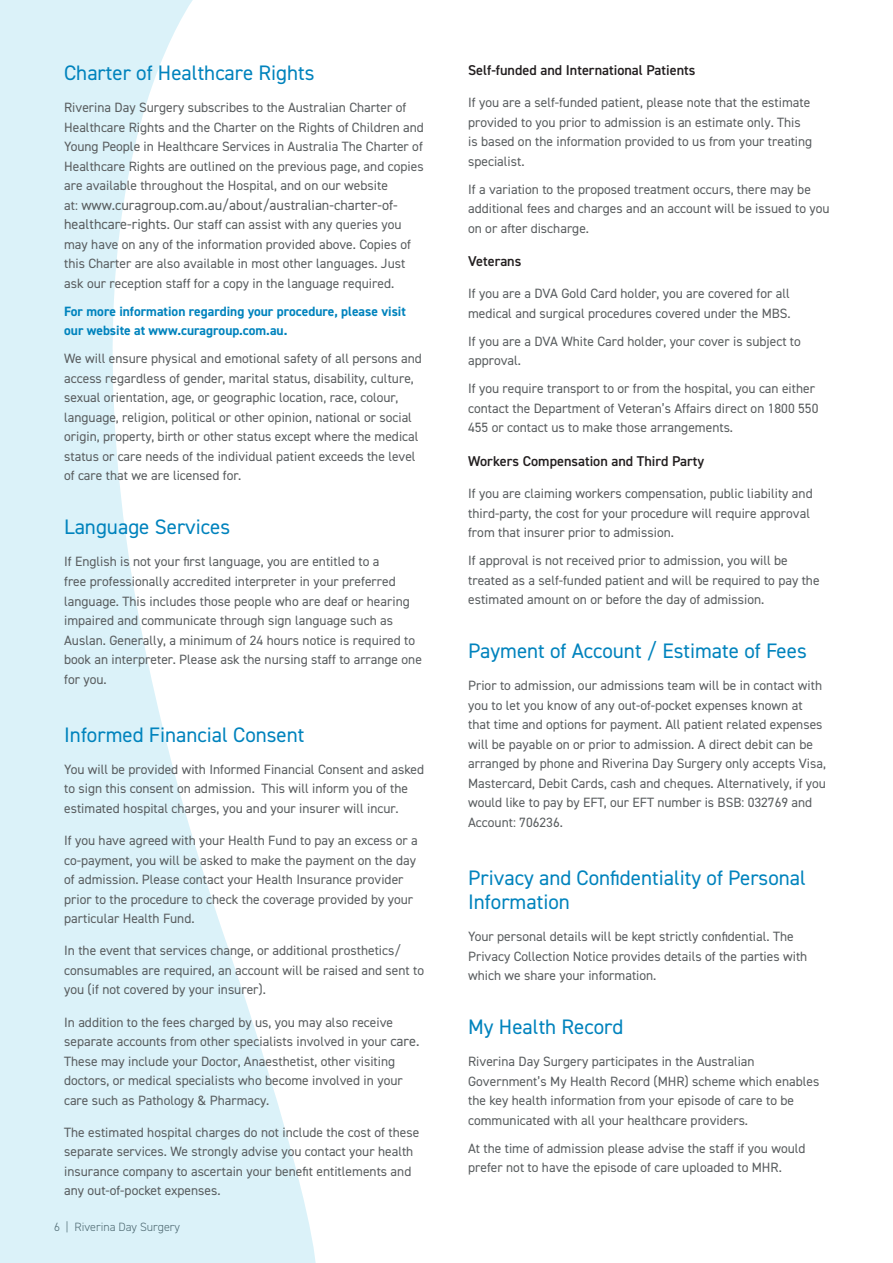
<style>
.page{position:relative;width:893px;height:1263px;background:#fff}
.page>*{position:absolute;margin:0;border:0;box-sizing:border-box;transform-origin:0 0}
.Headline2{font:21px/24px "DIN2014";color:#0083bd}
.Headline3{font:600 14.25px "DIN2014";color:#231f20}
.Body_Copy{font:14.25px "DIN2014";color:#595d5f}
.Body_Copy-2{font:13.5px/19.5px "DIN2014";color:#595d5f}
.Headline2-2{font:13.5px/19.5px "DIN2014";color:#595d5f}
.Body_Copy-3{font:700 13.5px/19.5px "DIN2014";color:#0083bd}
.t1{font:300 12px "DIN2014";color:#595d5f}
.s1{font-size:13.5px}
.s2{font-size:14.25px}
</style>
<div class="page">
<svg style="left:0;top:0;width:316px;height:1263px;fill:#dbf2f9"></svg>
<p class="Headline2" style="left:64px;top:61px;width:252px">Charter of Healthcare Rights</p>
<p class="Body_Copy-2" style="left:64px;top:98px;width:361px">Riverina Day Surgery subscribes to the Australian Charter of Healthcare Rights and the Charter on the Rights of Children and Young People in Healthcare Services in Australia The Charter of Healthcare Rights are outlined on the previous page, and copies are available throughout the Hospital, and on our website</p>
<p class="Body_Copy" style="left:64px;top:196px;width:335px"><span class="s1">at:</span> www.curagroup.com.au/about/australian-charter-of-</p>
<p class="Body_Copy-2" style="left:64px;top:215px;width:348px"><span class="s2">healthcare-rights</span>. Our staff can assist with any queries you may have on any of the information provided above. Copies of this Charter are also available in most other languages. Just ask our reception staff for a copy in the language required.</p>
<p class="Body_Copy-3" style="left:64px;top:301px;width:343px">For more information regarding your procedure, please visit our website at www.curagroup.com.au.</p>
<p class="Body_Copy-2" style="left:64px;top:349px;width:359px">We will ensure physical and emotional safety of all persons and access regardless of gender, marital status, disability, culture, sexual orientation, age, or geographic location, race, colour, language, religion, political or other opinion, national or social origin, property, birth or other status except where the medical status or care needs of the individual patient exceeds the level of care that we are licensed for.</p>
<p class="Headline2" style="left:64px;top:515px;width:168px">Language Services</p>
<p class="Headline2-2" style="left:64px;top:552px;width:359px">If English is not your first language, you are entitled to a<br>free professionally accredited interpreter in your preferred language. This includes those people who are deaf or hearing impaired and communicate through sign language such as Auslan. Generally, a minimum of 24 hours notice is required to book an interpreter. Please ask the nursing staff to arrange one for you.</p>
<p class="Headline2" style="left:64px;top:722px;width:242px">Informed Financial Consent</p>
<p class="Headline2-2" style="left:64px;top:759px;width:361px">You will be provided with Informed Financial Consent and asked to sign this consent on admission. This will inform you of the estimated hospital charges, you and your insurer will incur.</p>
<p class="Headline2-2" style="left:64px;top:830px;width:355px">If you have agreed with your Health Fund to pay an excess or a co-payment, you will be asked to make the payment on the day of admission. Please contact your Health Insurance provider prior to the procedure to check the coverage provided by your particular Health Fund.</p>
<p class="Headline2-2" style="left:64px;top:941px;width:361px">In the event that services change, or additional prosthetics/ consumables are required, an account will be raised and sent to you (if not covered by your insurer).</p>
<p class="Headline2-2" style="left:64px;top:1012px;width:357px">In addition to the fees charged by us, you may also receive separate accounts from other specialists involved in your <span class="s2">care.<br></span>These may include your Doctor, Anaesthetist, other visiting doctors, or medical specialists who become involved in your care such as Pathology &amp; Pharmacy.</p>
<p class="Headline2-2" style="left:64px;top:1122px;width:357px">The estimated hospital charges do not include the cost of these separate services. We strongly advise you contact your health insurance company to ascertain your benefit entitlements and any out-of-pocket expenses.</p>
<p class="t1" style="left:54px;top:1220px;width:128px">6 | Riverina Day Surgery</p>
<p class="Headline3" style="left:468px;top:61px;width:229px">Self-funded and International Patients</p>
<p class="Body_Copy-2" style="left:468px;top:92px;width:346px">If you are a self-funded patient, please note that the estimate provided to you prior to admission is an estimate only. This is based on the information provided to us from your treating specialist.</p>
<p class="Body_Copy-2" style="left:468px;top:179px;width:363px">If a variation to the proposed treatment occurs, there may be additional fees and charges and an account will be issued to you on or after discharge.</p>
<p class="Headline3" style="left:468px;top:252px;width:55px">Veterans</p>
<p class="Body_Copy-2" style="left:468px;top:284px;width:324px">If you are a DVA Gold Card holder, you are covered for all medical and surgical procedures covered under the MBS.</p>
<p class="Body_Copy-2" style="left:468px;top:331px;width:334px">If you are a DVA White Card holder, your cover is subject to approval.</p>
<p class="Body_Copy-2" style="left:468px;top:379px;width:352px">If you require transport to or from the hospital, you can either contact the Department of Veteran’s Affairs direct on 1800 550<br>455 or contact us to make those arrangements.</p>
<p class="Headline3" style="left:468px;top:452px;width:238px">Workers Compensation and Third Party</p>
<p class="Body_Copy-2" style="left:468px;top:484px;width:346px">If you are claiming workers compensation, public liability and third-party, the cost for your procedure will require approval from that insurer prior to admission.</p>
<p class="Body_Copy-2" style="left:468px;top:551px;width:353px">If approval is not received prior to admission, you will be treated as a self-funded patient and will be required to pay the estimated amount on or before the day of admission.</p>
<p class="Headline2" style="left:468px;top:638px;width:340px">Payment of Account / Estimate of Fees</p>
<p class="Headline2-2" style="left:468px;top:676px;width:359px">Prior to admission, our admissions team will be in contact with you to let you know of any out-of-pocket expenses known at that time and options for payment. All patient related expenses will be payable on or prior to admission. A direct debit can be arranged by phone and Riverina Day Surgery only accepts Visa, Mastercard, Debit Cards, cash and cheques. Alternatively, if you would like to pay by EFT, our EFT number is BSB: 032769 and Account: 706236.</p>
<p class="Headline2" style="left:468px;top:865px;width:339px">Privacy and Confidentiality of Personal<br>Information</p>
<p class="Body_Copy-2" style="left:468px;top:926px;width:341px">Your personal details will be kept strictly confidential. The<br>Privacy Collection Notice provides details of the parties with which we share your information.</p>
<p class="Headline2" style="left:468px;top:1014px;width:157px">My Health Record</p>
<p class="Body_Copy-2" style="left:468px;top:1051px;width:353px">Riverina Day Surgery participates in the Australian Government’s My Health Record (MHR) scheme which enables the key health information from your episode of care to be communicated with all your healthcare providers.</p>
<p class="Body_Copy-2" style="left:468px;top:1138px;width:339px">At the time of admission please advise the staff if you would prefer not to have the episode of care uploaded to MHR.</p>
</div>
